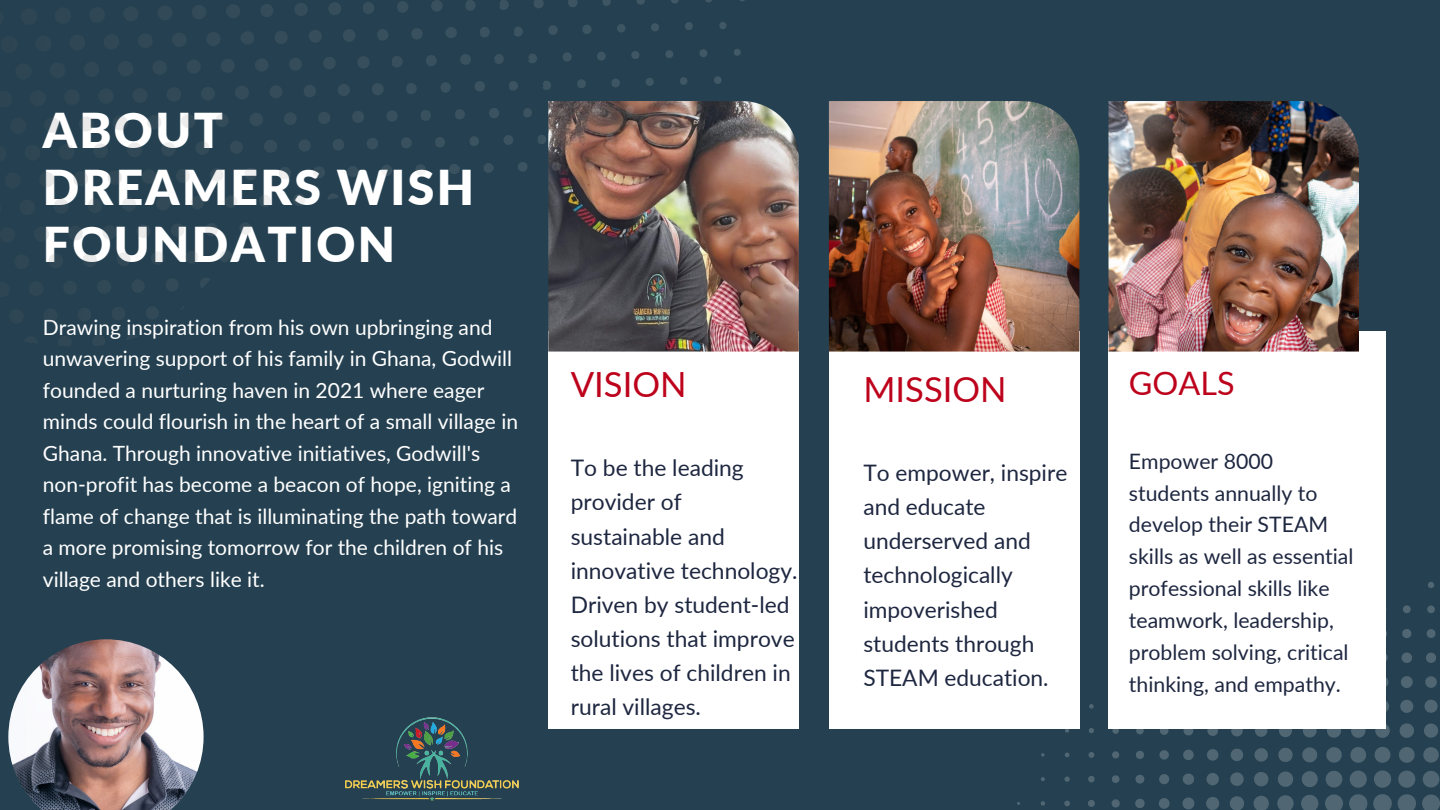
<style>
.page{position:relative;width:1440px;height:810px;background:#254151}
.page>*{position:absolute;margin:0;border:0;box-sizing:border-box;transform-origin:0 0}
.t1{font:900 48px/57px "Lato";letter-spacing:.05em;color:#fff}
.t2{font:34.7px "Lato";color:#bd031c}
.t3{font:34.6px "Lato";color:#bd031c}
.t4{font:32.4px "Lato";color:#bd031c}
.t5{font:22.8px/34.2px "Lato";color:#1e2740}
.t6{font:22.7px/34.1px "Lato";color:#1e2740}
.t7{font:21.3px/31.9px "Lato";color:#1e2740}
.t8{font:21px/31.5px "Lato";color:#fff}
</style>
<div class="page">
<svg style="left:1017px;top:559px;width:423px;height:251px"></svg>
<div style="left:829px;top:331px;width:250px;height:398px;background:#fff"></div>
<div style="left:1108px;top:331px;width:278px;height:398px;background:#fff"></div>
<div style="left:548px;top:331px;width:251px;height:398px;background:#fff"></div>
<img style="left:829px;top:101px;width:250px;height:251px">
<img style="left:1108px;top:101px;width:251px;height:251px">
<svg style="left:47px;top:0;width:752px;height:352px"></svg>
<img style="left:346px;top:717px;width:173px;height:84px">
<img style="left:8px;top:639px;width:196px;height:171px">
<p class="t1" style="left:43px;top:100px;width:433px">ABOUT<br>DREAMERS WISH<br>FOUNDATION</p>
<p class="t8" style="left:43px;top:311px;width:477px">Drawing inspiration from his own upbringing and unwavering support of his family in Ghana, Godwill founded a nurturing haven in 2021 where eager minds could flourish in the heart of a small village in Ghana. Through innovative initiatives, Godwill's non-profit has become a beacon of hope, igniting a flame of change that is illuminating the path toward a more promising tomorrow for the children of his village and others like it.</p>
<p class="t2" style="left:571px;top:363px;width:118px">VISION</p>
<p class="t5" style="left:571px;top:450px;width:228px">To be the leading provider of sustainable and innovative technology.<br>Driven by student-led solutions that improve the lives of children in rural villages.</p>
<p class="t3" style="left:863px;top:368px;width:145px">MISSION</p>
<p class="t6" style="left:863px;top:455px;width:205px">To empower, inspire and educate underserved and technologically impoverished students through<br>STEAM education.</p>
<p class="t4" style="left:1129px;top:363px;width:107px">GOALS</p>
<p class="t7" style="left:1129px;top:444px;width:226px">Empower 8000 students annually to develop their STEAM skills as well as essential professional skills like teamwork, leadership, problem solving, critical thinking, and empathy.</p>
</div>
